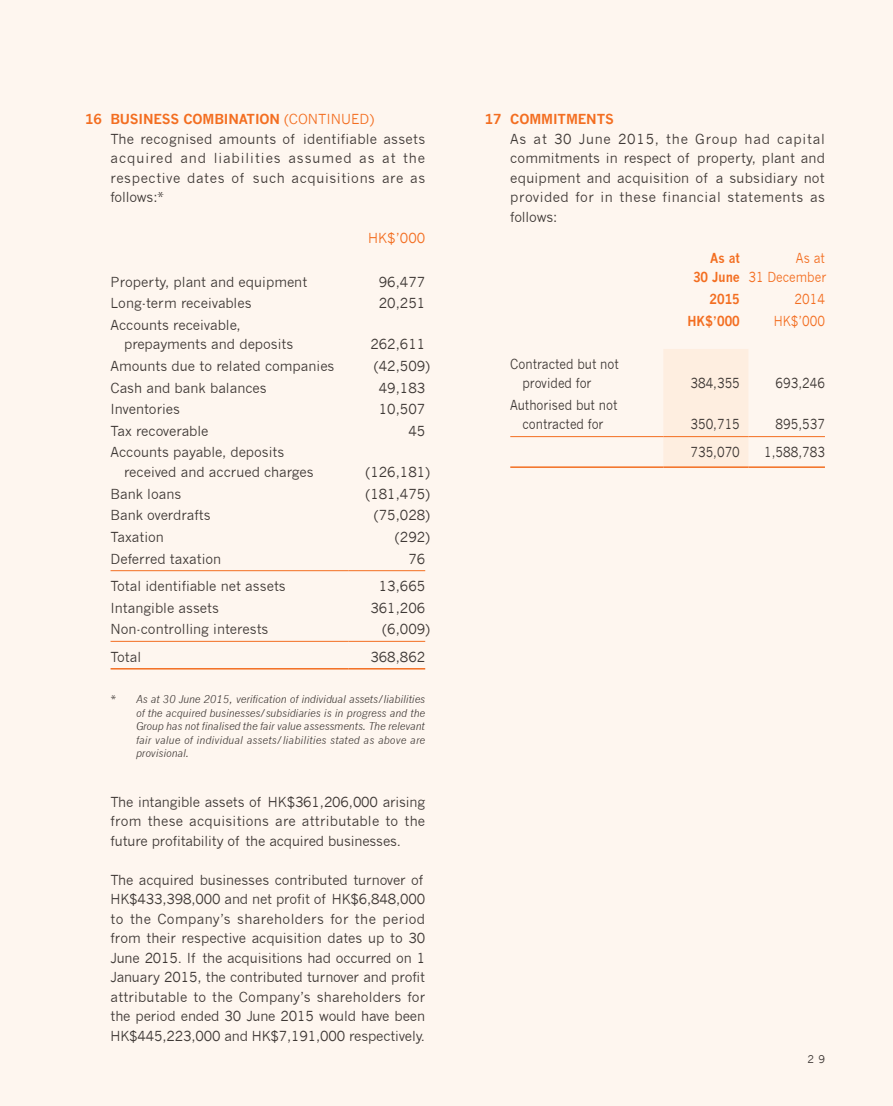
<style>
.page{position:relative;width:893px;height:1106px;background:#fef6ef}
.page>*{position:absolute;margin:0;border:0;box-sizing:border-box;transform-origin:0 0}
.t1{font:13.5px/19.5px "News Gothic";color:#3e3835;text-align:justify}
.t2{font:13.5px/19.5px "News Gothic";color:#3e3835;scale:.9 1}
.t3{font:700 13.5px "News Gothic";color:#f36e21}
.t4{font:13.5px/19.5px "News Gothic";color:#f36e21;text-align:right;scale:.9 1}
.t5{font:700 13.5px/19.5px "News Gothic";color:#f36e21;text-align:right;scale:.9 1}
.t6{font:13.5px "News Gothic";color:#f36e21}
.t7{font:italic 10.5px/13.5px "News Gothic";letter-spacing:.01em;color:#3e3835;text-align:justify}
.t8{font:10.5px "News Gothic";color:#3e3835}
</style>
<div class="page">
<hr style="left:111px;top:570px;width:238px;height:1px;background:#f36e21">
<hr style="left:349px;top:570px;width:76px;height:1px;background:#f36e21">
<hr style="left:111px;top:641px;width:238px;height:1px;background:#f36e21">
<hr style="left:349px;top:641px;width:76px;height:1px;background:#f36e21">
<hr style="left:111px;top:668px;width:238px;height:1px;background:#f36e21">
<hr style="left:349px;top:668px;width:76px;height:1px;background:#f36e21">
<div style="left:663px;top:349px;width:85px;height:117px;background:#feeee0"></div>
<hr style="left:510px;top:436px;width:153px;height:1px;background:#f36e21">
<hr style="left:663px;top:436px;width:85px;height:1px;background:#f36e21">
<hr style="left:748px;top:436px;width:77px;height:1px;background:#f36e21">
<hr style="left:510px;top:466px;width:153px;height:2px;background:#f36e21">
<hr style="left:663px;top:466px;width:85px;height:2px;background:#f36e21">
<hr style="left:748px;top:466px;width:77px;height:2px;background:#f36e21">
<p class="t3" style="left:85px;top:111px;width:44px">16 BUSINESS</p>
<p class="t3" style="left:183px;top:111px;width:10px">COMBINATION</p>
<p class="t6" style="left:284px;top:111px;width:24px">(Continued</p>
<p class="t6" style="left:369px;top:111px;width:6px">)</p>
<p class="t1" style="left:111px;top:129px;width:316px">The recognised amounts of identifiable assets acquired and liabilities assumed as at the respective dates of such acquisitions are as follows:*</p>
<p class="t6" style="left:368px;top:230px;width:58px">HK$’000</p>
<p class="t1" style="left:111px;top:272px;width:198px">Property, plant and equipment</p>
<p class="t1" style="left:379px;top:272px;width:48px">96,477</p>
<p class="t1" style="left:111px;top:293px;width:143px">Long-term receivables</p>
<p class="t1" style="left:379px;top:293px;width:48px">20,251</p>
<p class="t1" style="left:124px;top:315px;width:171px;text-indent:-14px">Accounts receivable, prepayments and deposits</p>
<p class="t1" style="left:370px;top:335px;width:56px">262,611</p>
<p class="t1" style="left:111px;top:356px;width:225px">Amounts due to related companies</p>
<p class="t1" style="left:374px;top:356px;width:58px">(42,509)</p>
<p class="t1" style="left:111px;top:378px;width:158px">Cash and bank balances</p>
<p class="t1" style="left:379px;top:378px;width:48px">49,183</p>
<p class="t1" style="left:111px;top:399px;width:71px">Inventories</p>
<p class="t1" style="left:379px;top:399px;width:48px">10,507</p>
<p class="t1" style="left:111px;top:421px;width:100px">Tax recoverable</p>
<p class="t1" style="left:408px;top:421px;width:18px">45</p>
<p class="t1" style="left:124px;top:443px;width:191px;text-indent:-14px">Accounts payable, deposits received and accrued charges</p>
<p class="t1" style="left:365px;top:462px;width:66px">(126,181)</p>
<p class="t1" style="left:111px;top:484px;width:72px">Bank loans</p>
<p class="t1" style="left:365px;top:484px;width:66px">(181,475)</p>
<p class="t1" style="left:111px;top:505px;width:102px">Bank overdrafts</p>
<p class="t1" style="left:374px;top:505px;width:58px">(75,028)</p>
<p class="t1" style="left:111px;top:527px;width:55px">Taxation</p>
<p class="t1" style="left:395px;top:527px;width:37px">(292)</p>
<p class="t1" style="left:111px;top:549px;width:112px">Deferred taxation</p>
<p class="t1" style="left:408px;top:549px;width:18px">76</p>
<p class="t1" style="left:111px;top:576px;width:177px">Total identifiable net assets</p>
<p class="t1" style="left:379px;top:576px;width:48px">13,665</p>
<p class="t1" style="left:111px;top:598px;width:110px">Intangible assets</p>
<p class="t1" style="left:370px;top:598px;width:56px">361,206</p>
<p class="t1" style="left:111px;top:619px;width:159px">Non-controlling interests</p>
<p class="t1" style="left:382px;top:619px;width:49px">(6,009)</p>
<p class="t1" style="left:111px;top:647px;width:32px">Total</p>
<p class="t1" style="left:370px;top:647px;width:56px">368,862</p>
<p class="t7" style="left:136px;top:692px;width:291px;text-indent:-26px">* As at 30 June 2015, verification of individual assets/liabilities of the acquired businesses/subsidiaries is in progress and the Group has not finalised the fair value assessments. The relevant fair value of individual assets/liabilities stated as above are provisional.</p>
<p class="t1" style="left:111px;top:792px;width:316px">The intangible assets of HK$361,206,000 arising from these acquisitions are attributable to the future profitability of the acquired businesses.</p>
<p class="t1" style="left:111px;top:870px;width:316px;text-align:left">The acquired businesses contributed turnover of HK$433,398,000 and net profit of HK$6,848,000 to the Company’s shareholders for the period from their respective acquisition dates up to 30<br>June 2015. If the acquisitions had occurred on 1<br>January 2015, the contributed turnover and profit attributable to the Company’s shareholders for the period ended 30 June 2015 would have been HK$445,223,000 and HK$7,191,000 respectively.</p>
<p class="t3" style="left:485px;top:111px;width:45px">17 COMMITMENTS</p>
<p class="t1" style="left:510px;top:129px;width:316px">As at 30 June 2015, the Group had capital commitments in respect of property, plant and equipment and acquisition of a subsidiary not provided for in these financial statements as follows:</p>
<p class="t5" style="left:693px;top:248px;width:54px">AS AT<br>30 JUNE</p>
<p class="t4" style="left:748px;top:248px;width:88px">As at<br>31 December</p>
<p class="t5" style="left:709px;top:289px;width:35px">2015</p>
<p class="t4" style="left:794px;top:289px;width:35px">2014</p>
<p class="t5" style="left:687px;top:311px;width:60px">HK$’000</p>
<p class="t4" style="left:774px;top:311px;width:58px">HK$’000</p>
<p class="t2" style="left:522px;top:354px;width:109px;text-indent:-12px">Contracted but not provided for</p>
<p class="t2" style="left:690px;top:374px;width:56px">384,355</p>
<p class="t2" style="left:776px;top:374px;width:56px">693,246</p>
<p class="t2" style="left:510px;top:395px;width:121px;text-align:center">Authorised but not contracted for</p>
<p class="t2" style="left:690px;top:415px;width:56px">350,715</p>
<p class="t2" style="left:776px;top:415px;width:56px">895,537</p>
<p class="t2" style="left:690px;top:442px;width:56px">735,070</p>
<p class="t2" style="left:764px;top:442px;width:69px">1,588,783</p>
<p class="t8" style="left:808px;top:1052px;width:19px">2 9</p>
</div>
